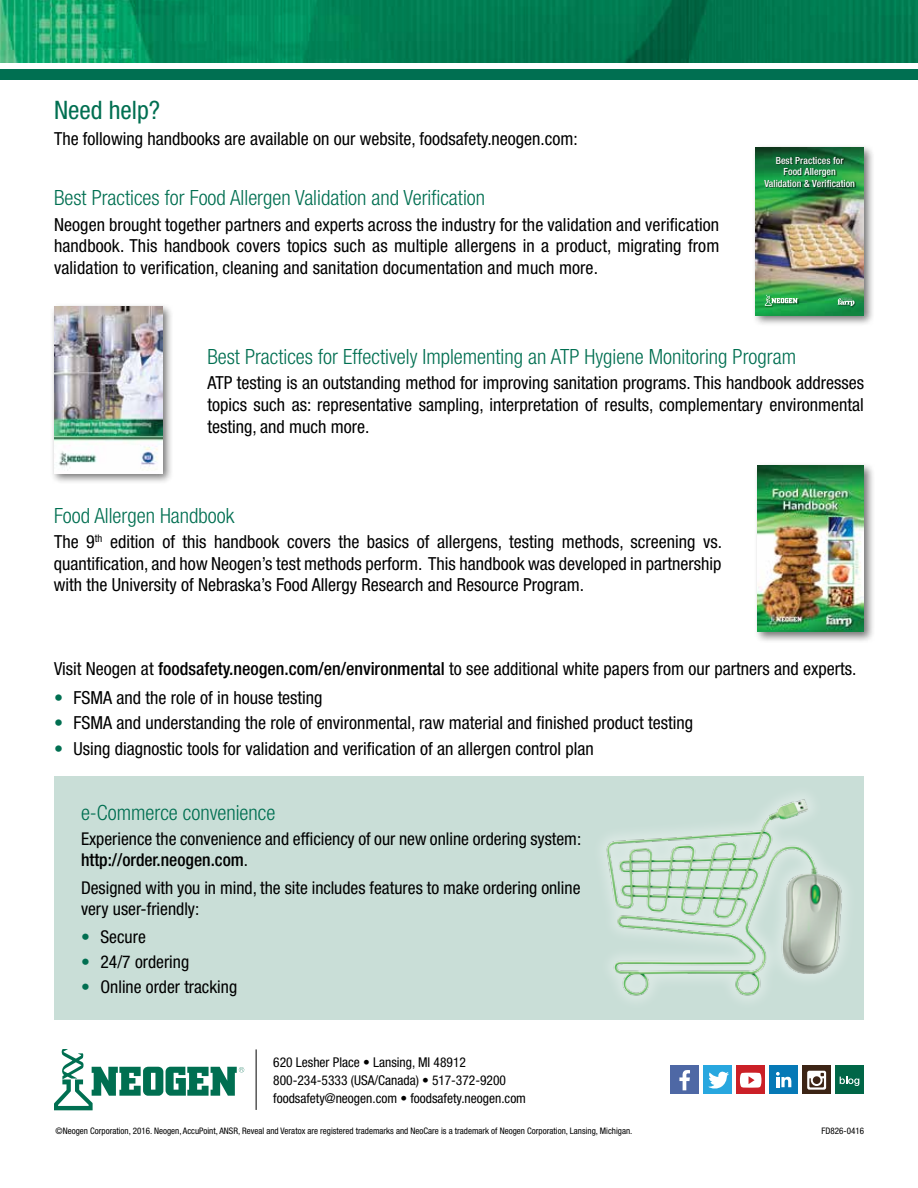
<style>
.page{position:relative;width:918px;height:1188px;background:#fff}
.page>*{position:absolute;margin:0;border:0;box-sizing:border-box;transform-origin:0 0}
.t1{font:condensed 25.5px "Helvetica Neue";color:#006f51}
.t2{font:300 condensed 21px "Helvetica Neue";color:#006f51}
.t3{font:condensed 18px/21.6px "Helvetica Neue";color:#000;text-align:justify}
.t4{font:condensed 17.7px/21.1px "Helvetica Neue";color:#000}
.t5{font:condensed 13.5px/18.3px "Helvetica Neue";color:#000}
.t6{font:500 condensed 9.9px/11.2px "Helvetica Neue";color:#fff;text-align:center}
.t7{font:condensed 9px "Helvetica Neue";color:#000}
.s1{font-weight:500}
.s2{color:#006f51}
</style>
<div class="page">
<hr style="left:256px;top:1049px;width:1px;height:61px;background:#000">
<div style="left:704px;top:1066px;width:28px;height:28px;background:#28a7df"></div>
<svg style="left:708px;top:1071px;width:21px;height:18px"></svg>
<div style="left:671px;top:1066px;width:28px;height:28px;background:#4e68a5"></div>
<svg style="left:679px;top:1070px;width:11px;height:20px"></svg>
<div style="left:737px;top:1066px;width:28px;height:28px;background:#cb2027"></div>
<svg style="left:740px;top:1073px;width:21px;height:15px"></svg>
<div style="left:770px;top:1066px;width:28px;height:28px;background:#0679b6"></div>
<svg style="left:776px;top:1072px;width:16px;height:15px"></svg>
<div style="left:803px;top:1066px;width:28px;height:28px;background:#3c2415"></div>
<svg style="left:807px;top:1071px;width:19px;height:19px"></svg>
<div style="left:836px;top:1066px;width:28px;height:28px;background:#006647"></div>
<svg style="left:840px;top:1077px;width:19px;height:9px"></svg>
<svg style="left:54px;top:1049px;width:190px;height:61px"></svg>
<img style="left:0;top:0;width:918px;height:62px">
<div style="left:0;top:69px;width:918px;height:10px;background:#006f51"></div>
<div style="left:54px;top:776px;width:810px;height:244px;background:#c9ded7"></div>
<div style="left:752px;top:144px;width:124px;height:182px;background:#000;opacity:.54"></div>
<img style="left:755px;top:147px;width:109px;height:168px">
<div style="left:764px;top:156px;width:92px;height:32px;background:#000;opacity:.87"></div>
<div style="left:764px;top:295px;width:37px;height:13px;background:#000;opacity:.5"></div>
<svg style="left:765px;top:295px;width:34px;height:11px"></svg>
<div style="left:838px;top:297px;width:18px;height:11px;background:#000;opacity:.5"></div>
<svg style="left:838px;top:297px;width:17px;height:9px"></svg>
<div style="left:50px;top:303px;width:124px;height:182px;background:#000;opacity:.54"></div>
<img style="left:54px;top:306px;width:108px;height:168px">
<div style="left:754px;top:462px;width:121px;height:181px;background:#000;opacity:.54"></div>
<img style="left:757px;top:465px;width:107px;height:167px">
<img style="left:603px;top:796px;width:243px;height:203px">
<h1 class="t1" style="left:54px;top:96px;width:108px">Need help?</h1>
<p class="t3" style="left:54px;top:128px;width:525px">The following handbooks are available on our website, foodsafety.neogen.com:</p>
<p class="t2" style="left:54px;top:186px;width:433px">Best Practices for Food Allergen Validation and Verification</p>
<p class="t3" style="left:54px;top:214px;width:667px">Neogen brought together partners and experts across the industry for the validation and verification handbook. This handbook covers topics such as multiple allergens in a product, migrating from validation to verification, cleaning and sanitation documentation and much more.</p>
<p class="t6" style="left:764px;top:155px;width:92px">Best Practices for<br>Food Allergen<br>Validation &amp; Verification</p>
<p class="t2" style="left:207px;top:345px;width:590px">Best Practices for Effectively Implementing an ATP Hygiene Monitoring Program</p>
<p class="t3" style="left:207px;top:372px;width:658px">ATP testing is an outstanding method for improving sanitation programs. This handbook addresses topics such as: representative sampling, interpretation of results, complementary environmental testing, and much more.</p>
<p class="t2" style="left:54px;top:503px;width:182px">Food Allergen Handbook</p>
<p class="t3" style="left:54px;top:531px;width:670px">The 9<sup>th</sup> edition of this handbook covers the basics of allergens, testing methods, screening vs. quantification, and how Neogen’s test methods perform. This handbook was developed in partnership with the University of Nebraska’s Food Allergy Research and Resource Program.</p>
<p class="t3" style="left:54px;top:658px;width:804px">Visit Neogen at <span class="s1">foodsafety.neogen.com/en/environmental</span> to see additional white papers from our partners and experts.</p>
<p class="t3" style="left:54px;top:686px;width:270px"><span class="s2">•</span> FSMA and the role of in house testing</p>
<p class="t3" style="left:54px;top:712px;width:641px"><span class="s2">•</span> FSMA and understanding the role of environmental, raw material and finished product testing</p>
<p class="t3" style="left:54px;top:737px;width:541px"><span class="s2">•</span> Using diagnostic tools for validation and verification of an allergen control plan</p>
<p class="t2" style="left:81px;top:801px;width:196px">e-Commerce convenience</p>
<p class="t4" style="left:81px;top:828px;width:502px">Experience the convenience and efficiency of our new online ordering system: <span class="s1">http://order.neogen.com</span>.</p>
<p class="t4" style="left:81px;top:877px;width:501px">Designed with you in mind, the site includes features to make ordering online very user-friendly:</p>
<p class="t4" style="left:81px;top:926px;width:66px"><span class="s2">•</span> Secure</p>
<p class="t4" style="left:81px;top:951px;width:110px"><span class="s2">•</span> 24/7 ordering</p>
<p class="t4" style="left:81px;top:976px;width:158px"><span class="s2">•</span> Online order tracking</p>
<p class="t5" style="left:273px;top:1053px;width:254px">620 Lesher Place • Lansing, MI 48912<br>800-234-5333 (USA/Canada) • 517-372-9200 foodsafety@neogen.com • foodsafety.neogen.com</p>
<p class="t7" style="left:56px;top:1126px;width:578px">©Neogen Corporation, 2016. Neogen, AccuPoint, ANSR, Reveal and Veratox are registered trademarks and NeoCare is a trademark of Neogen Corporation, Lansing, Michigan.</p>
<p class="t7" style="left:822px;top:1126px;width:44px">FD826-0416</p>
</div>
